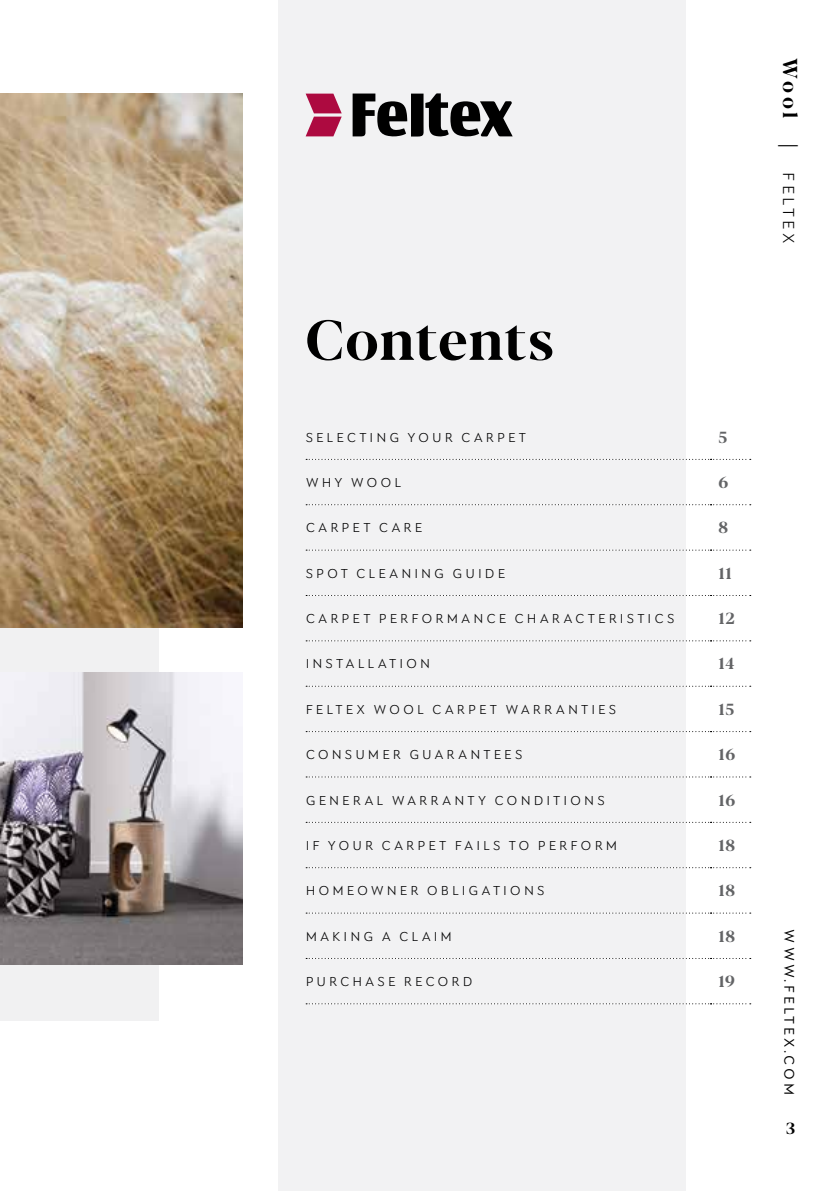
<style>
.page{position:relative;width:840px;height:1191px;background:#fff}
.page>*{position:absolute;margin:0;border:0;box-sizing:border-box;transform-origin:0 0}
.t1{font:700 56px "Blacker Display";letter-spacing:.01em;color:#000}
.t2{font:700 16px "Blacker Display";letter-spacing:.04em;color:#636466}
.t3{font:300 16px "Seven One Eight";letter-spacing:.215em;color:#000}
.t4{font:700 16px "Blacker Display";color:#000}
.t5{font:14px "Seven One Eight";letter-spacing:.215em;color:#000}
.t6{font:300 13px "Seven One Eight";letter-spacing:.23em;color:#000}
.s1{font-family:"Blacker Display";font-weight:700;font-size:20px}
.s2{font-size:20px}
</style>
<div class="page">
<div style="left:0;top:181px;width:159px;height:839px;background:#f1f1f2"></div>
<img style="left:0;top:94px;width:242px;height:533px">
<div style="left:278px;top:0;width:407px;height:1191px;background:#f1f1f2"></div>
<svg style="left:306px;top:504px;width:444px;height:1px"></svg>
<svg style="left:306px;top:549px;width:444px;height:1px"></svg>
<svg style="left:306px;top:595px;width:444px;height:1px"></svg>
<svg style="left:306px;top:640px;width:444px;height:1px"></svg>
<svg style="left:306px;top:685px;width:444px;height:1px"></svg>
<svg style="left:306px;top:731px;width:444px;height:1px"></svg>
<svg style="left:306px;top:776px;width:444px;height:1px"></svg>
<svg style="left:306px;top:822px;width:444px;height:1px"></svg>
<svg style="left:306px;top:867px;width:444px;height:1px"></svg>
<svg style="left:306px;top:912px;width:444px;height:1px"></svg>
<svg style="left:306px;top:958px;width:444px;height:1px"></svg>
<svg style="left:306px;top:1003px;width:444px;height:1px"></svg>
<svg style="left:306px;top:459px;width:444px;height:1px"></svg>
<svg style="left:352px;top:93px;width:160px;height:43px"></svg>
<svg style="left:306px;top:94px;width:35px;height:42px"></svg>
<img style="left:0;top:672px;width:242px;height:292px">
<h1 class="t1" style="left:305px;top:306px;width:249px">Contents</h1>
<p class="t6" style="left:305px;top:429px;width:222px">SELECTING YOUR CARPET</p>
<p class="t2" style="left:718px;top:427px;width:10px">5</p>
<p class="t6" style="left:305px;top:475px;width:97px">WHY WOOL</p>
<p class="t2" style="left:718px;top:472px;width:11px">6</p>
<p class="t6" style="left:305px;top:520px;width:118px">CARPET CARE</p>
<p class="t2" style="left:718px;top:518px;width:11px">8</p>
<p class="t6" style="left:305px;top:565px;width:201px">SPOT CLEANING GUIDE</p>
<p class="t2" style="left:718px;top:563px;width:15px">11</p>
<p class="t6" style="left:305px;top:611px;width:370px">CARPET PERFORMANCE CHARACTERISTICS</p>
<p class="t2" style="left:718px;top:609px;width:18px">12</p>
<p class="t6" style="left:305px;top:656px;width:126px">INSTALLATION</p>
<p class="t2" style="left:718px;top:654px;width:18px">14</p>
<p class="t6" style="left:305px;top:701px;width:312px">FELTEX WOOL CARPET WARRANTIES</p>
<p class="t2" style="left:718px;top:699px;width:17px">15</p>
<p class="t6" style="left:305px;top:747px;width:218px">CONSUMER GUARANTEES</p>
<p class="t2" style="left:718px;top:745px;width:18px">16</p>
<p class="t6" style="left:305px;top:792px;width:300px">GENERAL WARRANTY CONDITIONS</p>
<p class="t2" style="left:718px;top:790px;width:18px">16</p>
<p class="t6" style="left:305px;top:837px;width:313px">IF YOUR CARPET FAILS TO PERFORM</p>
<p class="t2" style="left:718px;top:835px;width:18px">18</p>
<p class="t6" style="left:305px;top:883px;width:240px">HOMEOWNER OBLIGATIONS</p>
<p class="t2" style="left:718px;top:881px;width:18px">18</p>
<p class="t6" style="left:305px;top:928px;width:148px">MAKING A CLAIM</p>
<p class="t2" style="left:718px;top:926px;width:18px">18</p>
<p class="t6" style="left:305px;top:973px;width:168px">PURCHASE RECORD</p>
<p class="t2" style="left:718px;top:971px;width:18px">19</p>
<p class="t3" style="left:797px;top:58px;width:186px;rotate:90deg"><span class="s1">Wool</span> <span class="s2">|</span> FELTEX</p>
<p class="t5" style="left:797px;top:929px;width:167px;rotate:90deg">WWW.FELTEX.COM</p>
<p class="t4" style="left:785px;top:1119px;width:11px">3</p>
</div>
